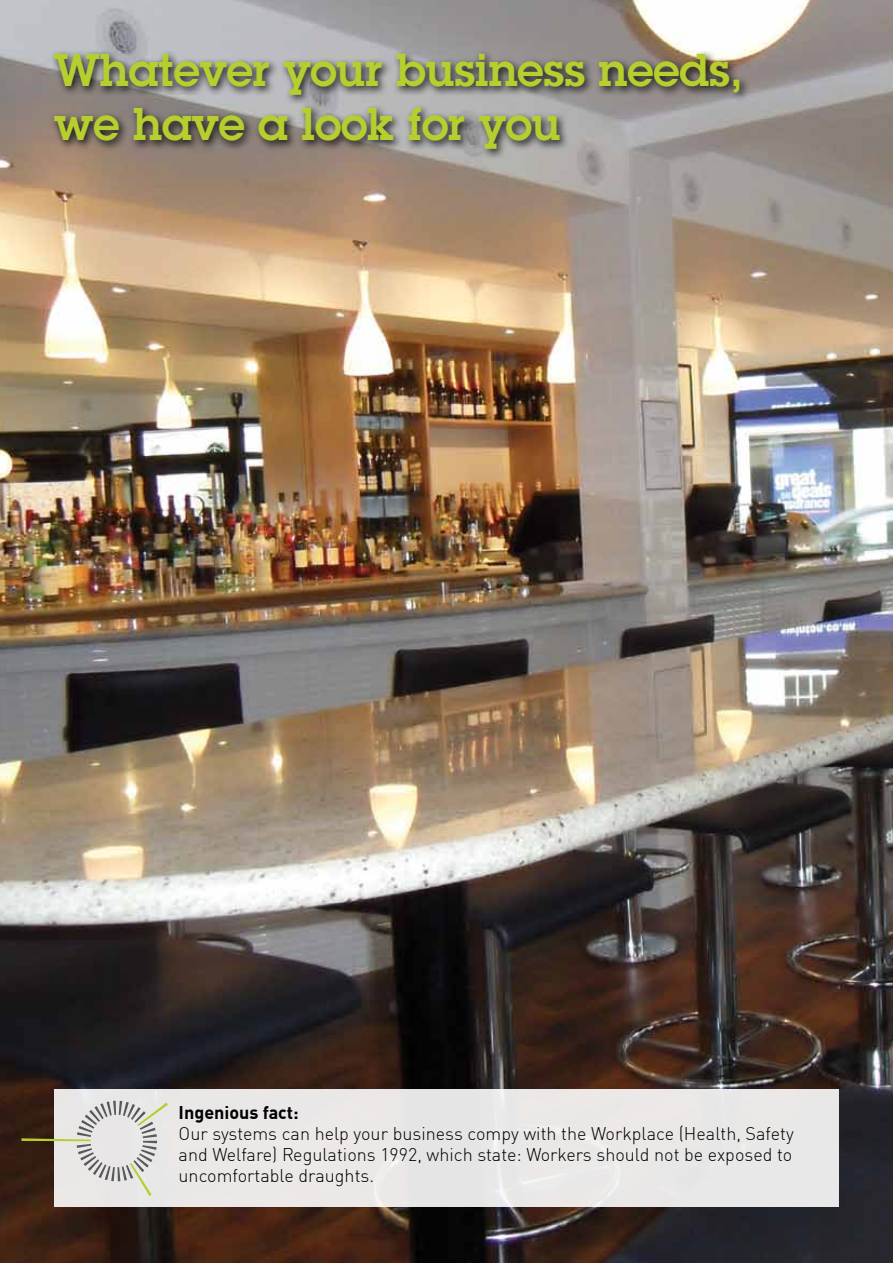
<style>
.page{position:relative;width:893px;height:1263px;background:#fff}
.page>*{position:absolute;margin:0;border:0;box-sizing:border-box;transform-origin:0 0}
.t1{font:600 45px/54px "Lubalin Graph Std";color:#b6cf2f}
.t2{font:300 18px/20.7px "DIN Offc";color:#000;text-align:justify}
.t3{font:700 18px "DIN Offc";color:#000}
</style>
<div class="page">
<img style="left:0;top:0;width:893px;height:1263px">
<div style="left:54px;top:1089px;width:785px;height:118px;background:#eae8e7"></div>
<svg style="left:21px;top:1101px;width:147px;height:95px"></svg>
<div style="left:49px;top:49px;width:701px;height:111px;background:#000;opacity:.9"></div>
<h1 class="t1" style="left:54px;top:43px;width:691px">Whatever your business needs, we have a look for you</h1>
<p class="t3" style="left:179px;top:1101px;width:122px">Ingenious fact:</p>
<p class="t2" style="left:179px;top:1123px;width:617px">Our systems can help your business compy with the Workplace (Health, Safety and Welfare) Regulations 1992, which state: Workers should not be exposed to uncomfortable draughts.</p>
</div>
